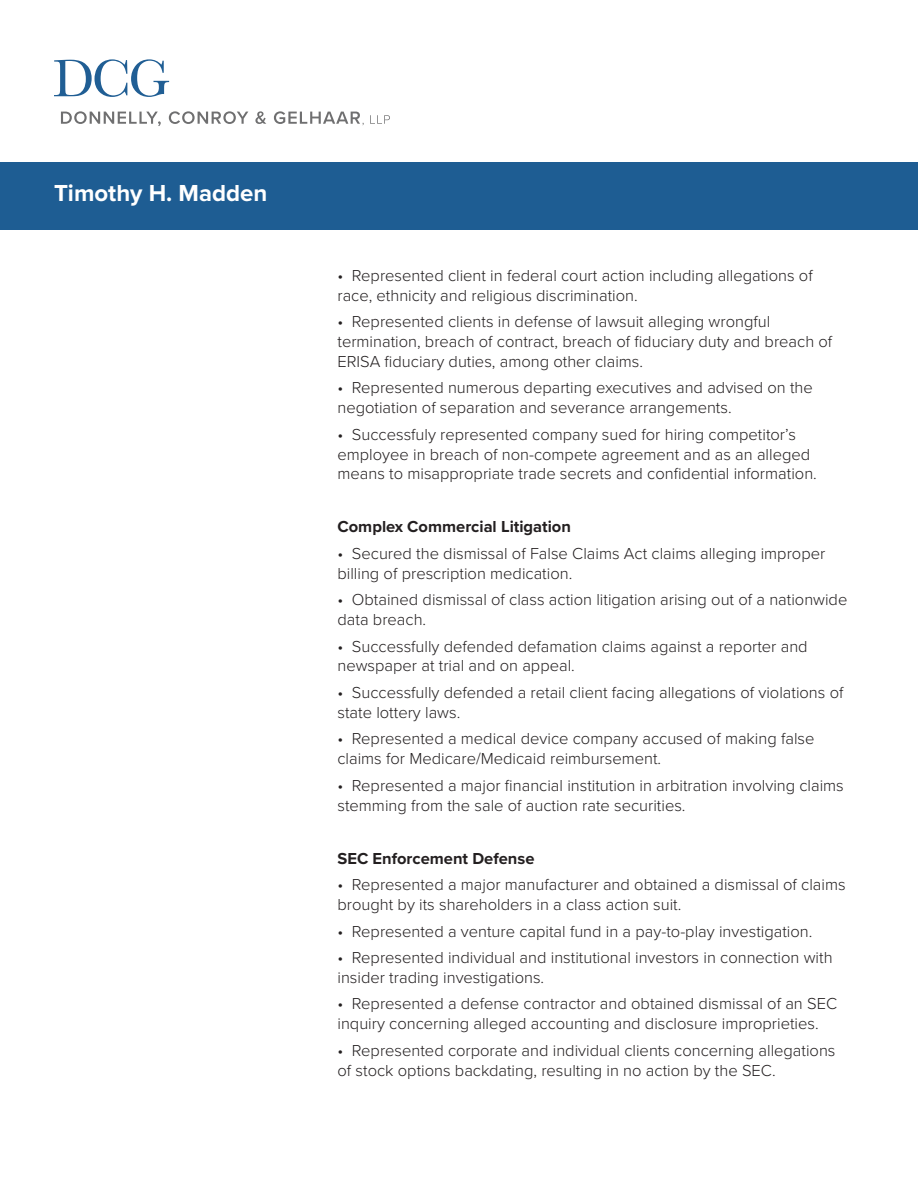
<style>
.page{position:relative;width:918px;height:1188px;background:#fff}
.page>*{position:absolute;margin:0;border:0;box-sizing:border-box;transform-origin:0 0}
.t1{font:700 24px "Proxima Nova";color:#fff}
.t2{font:300 16.5px/19.8px "Proxima Nova";color:#231f20}
.t3{font:700 16.5px "Proxima Nova";color:#231f20}
</style>
<div class="page">
<svg style="left:54px;top:59px;width:115px;height:38px"></svg>
<svg style="left:61px;top:111px;width:100px;height:15px"></svg>
<svg style="left:169px;top:111px;width:79px;height:13px"></svg>
<svg style="left:255px;top:111px;width:11px;height:13px"></svg>
<svg style="left:274px;top:111px;width:90px;height:14px"></svg>
<svg style="left:370px;top:115px;width:20px;height:9px"></svg>
<div style="left:0;top:162px;width:918px;height:68px;background:#1e5d93"></div>
<h1 class="t1" style="left:54px;top:179px;width:215px">Timothy H. Madden</h1>
<p class="t2" style="left:338px;top:266px;width:477px">• Represented client in federal court action including allegations of race, ethnicity and religious discrimination.</p>
<p class="t2" style="left:338px;top:312px;width:496px">• Represented clients in defense of lawsuit alleging wrongful termination, breach of contract, breach of fiduciary duty and breach of<br>ERISA fiduciary duties, among other claims.</p>
<p class="t2" style="left:338px;top:378px;width:477px">• Represented numerous departing executives and advised on the negotiation of separation and severance arrangements.</p>
<p class="t2" style="left:338px;top:425px;width:481px">• Successfuly represented company sued for hiring competitor’s employee in breach of non-compete agreement and as an alleged means to misappropriate trade secrets and confidential information.</p>
<p class="t3" style="left:338px;top:517px;width:235px">Complex Commercial Litigation</p>
<p class="t2" style="left:338px;top:544px;width:489px">• Secured the dismissal of False Claims Act claims alleging improper billing of prescription medication.</p>
<p class="t2" style="left:338px;top:590px;width:511px">• Obtained dismissal of class action litigation arising out of a nationwide data breach.</p>
<p class="t2" style="left:338px;top:637px;width:472px">• Successfully defended defamation claims against a reporter and newspaper at trial and on appeal.</p>
<p class="t2" style="left:338px;top:683px;width:508px">• Successfully defended a retail client facing allegations of violations of state lottery laws.</p>
<p class="t2" style="left:338px;top:729px;width:479px">• Represented a medical device company accused of making false claims for Medicare/Medicaid reimbursement.</p>
<p class="t2" style="left:338px;top:776px;width:508px">• Represented a major financial institution in arbitration involving claims stemming from the sale of auction rate securities.</p>
<p class="t3" style="left:338px;top:848px;width:198px">SEC Enforcement Defense</p>
<p class="t2" style="left:338px;top:875px;width:510px">• Represented a major manufacturer and obtained a dismissal of claims brought by its shareholders in a class action suit.</p>
<p class="t2" style="left:338px;top:921px;width:476px">• Represented a venture capital fund in a pay-to-play investigation.</p>
<p class="t2" style="left:338px;top:948px;width:497px">• Represented individual and institutional investors in connection with insider trading investigations.</p>
<p class="t2" style="left:338px;top:994px;width:501px">• Represented a defense contractor and obtained dismissal of an SEC inquiry concerning alleged accounting and disclosure improprieties.</p>
<p class="t2" style="left:338px;top:1041px;width:500px">• Represented corporate and individual clients concerning allegations of stock options backdating, resulting in no action by the SEC.</p>
</div>
